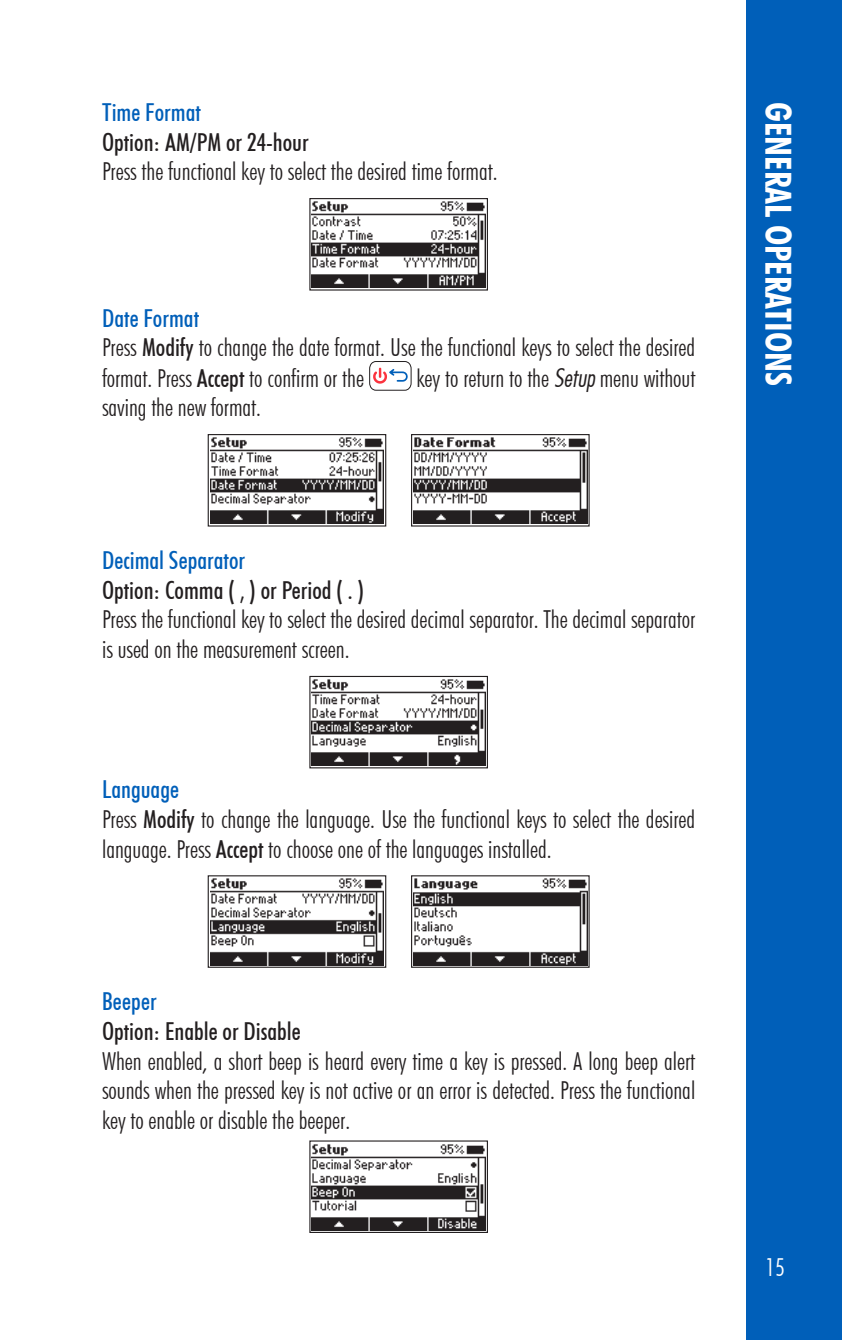
<style>
.page{position:relative;width:842px;height:1340px;background:#fff}
.page>*{position:absolute;margin:0;border:0;box-sizing:border-box;transform-origin:0 0}
.t1{font:700 condensed 36px "Futura BT";color:#fff}
.t2{font:300 condensed 24.75px/29.7px "Futura BT";color:#231f20}
.t3{font:500 condensed 24.75px "Futura BT";color:#231f20}
.t4{font:500 condensed 24.75px "Futura BT";color:#005fb9}
.t5{font:300 condensed 24.75px "Futura BT";color:#fff}
.s1{font-weight:500;color:#005fb9}
.s2{font-weight:500}
.s3{font-family:"Futura Lt Cn BT Italic";font-weight:400;font-stretch:normal}
</style>
<div class="page">
<div style="left:746px;top:0;width:96px;height:1339px;background:#005fb9"></div>
<img style="left:312px;top:201px;width:173px;height:87px">
<div style="left:309px;top:198px;width:179px;height:92px;border:1px solid #231f20"></div>
<svg style="left:369px;top:361px;width:42px;height:29px"></svg>
<img style="left:210px;top:437px;width:174px;height:87px">
<div style="left:208px;top:434px;width:178px;height:92px;border:1px solid #231f20"></div>
<img style="left:414px;top:437px;width:173px;height:87px">
<div style="left:411px;top:434px;width:179px;height:92px;border:1px solid #231f20"></div>
<img style="left:312px;top:679px;width:173px;height:86px">
<div style="left:309px;top:676px;width:179px;height:92px;border:1px solid #231f20"></div>
<img style="left:210px;top:878px;width:174px;height:87px">
<div style="left:208px;top:875px;width:178px;height:92px;border:1px solid #231f20"></div>
<img style="left:414px;top:878px;width:173px;height:87px">
<div style="left:411px;top:875px;width:179px;height:92px;border:1px solid #231f20"></div>
<img style="left:312px;top:1144px;width:173px;height:86px">
<div style="left:309px;top:1140px;width:179px;height:92px;border:1px solid #231f20"></div>
<p class="t4" style="left:102px;top:97px;width:100px">Time Format</p>
<p class="t3" style="left:102px;top:127px;width:208px">Option: AM/PM or 24-hour</p>
<p class="t2" style="left:102px;top:156px;width:397px">Press the functional key to select the desired time format.</p>
<p class="t2" style="left:102px;top:303px;width:595px"><span class="s1">Date Format<br></span>Press <span class="s2">Modify</span> to change the date format. Use the functional keys to select the desired format. Press <span class="s2">Accept</span> to confirm or the</p>
<p class="t2" style="left:417px;top:363px;width:280px">key to return to the <span class="s3">Setup</span> menu without</p>
<p class="t2" style="left:102px;top:392px;width:160px">saving the new format.</p>
<p class="t4" style="left:102px;top:545px;width:145px">Decimal Separator</p>
<p class="t3" style="left:102px;top:575px;width:264px">Option: Comma ( , ) or Period ( . )</p>
<p class="t2" style="left:102px;top:604px;width:595px">Press the functional key to select the desired decimal separator. The decimal separator is used on the measurement screen.</p>
<p class="t2" style="left:102px;top:774px;width:595px"><span class="s1">Language<br></span>Press <span class="s2">Modify</span> to change the language. Use the functional keys to select the desired language. Press <span class="s2">Accept</span> to choose one of the languages installed.</p>
<p class="t4" style="left:102px;top:986px;width:56px">Beeper</p>
<p class="t3" style="left:102px;top:1016px;width:200px">Option: Enable or Disable</p>
<p class="t2" style="left:102px;top:1045px;width:595px;text-align:justify">When enabled, a short beep is heard every time a key is pressed. A long beep alert sounds when the pressed key is not active or an error is detected. Press the functional key to enable or disable the beeper.</p>
<h1 class="t1" style="left:800px;top:102px;width:285px;rotate:90deg">GENERAL OPERATIONS</h1>
<p class="t5" style="left:765px;top:1252px;width:21px">15</p>
</div>
